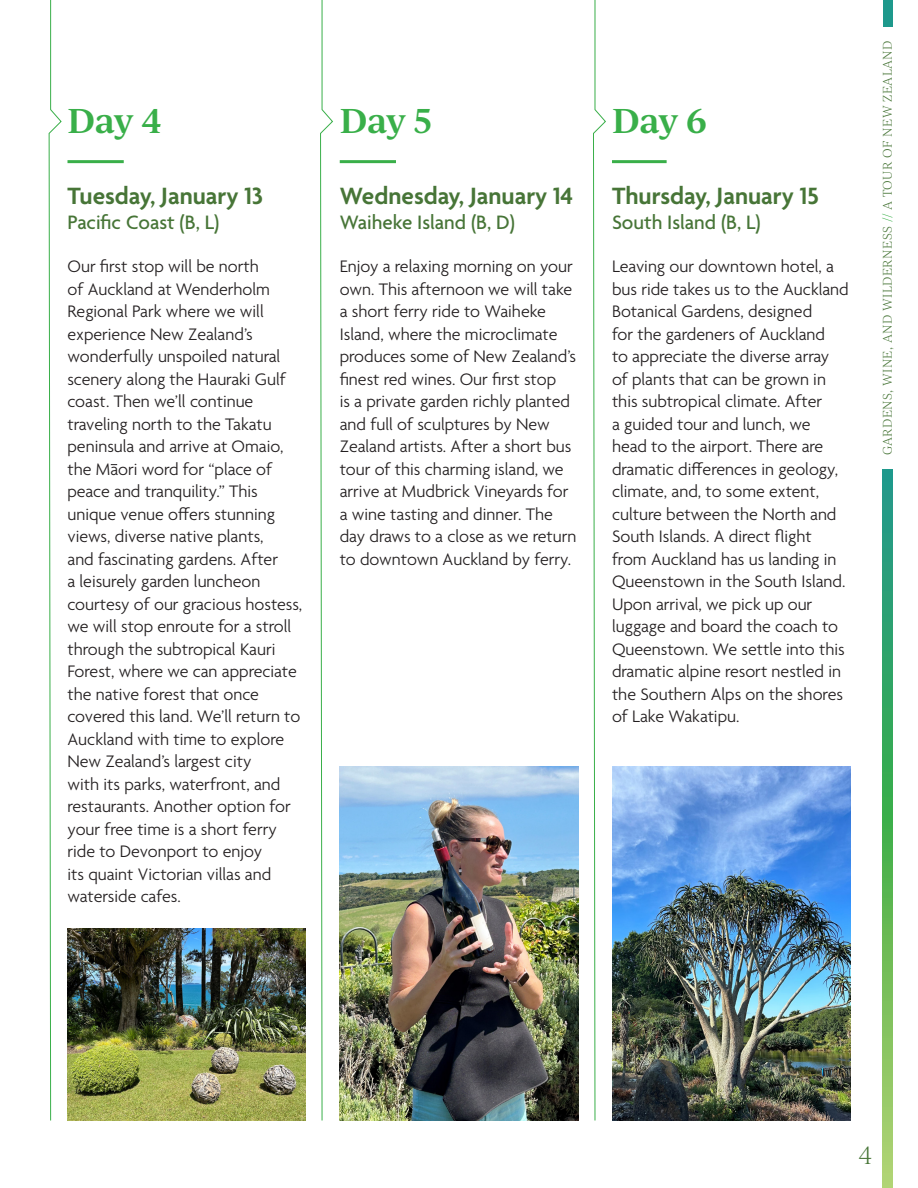
<style>
.page{position:relative;width:918px;height:1188px;background:#fff}
.page>*{position:absolute;margin:0;border:0;box-sizing:border-box;transform-origin:0 0}
.t1{font:600 33px "Ivy Journal";letter-spacing:-.02em;color:#39af49}
.t2{font:600 25.5px "Agenda";color:#477537}
.t3{font:300 24px "Ivy Journal";color:#477537}
.t4{font:500 21px "Agenda";color:#477537}
.t5{font:300 18px/22.5px "Agenda";color:#231f20}
.t6{font:300 12px "Ivy Journal";letter-spacing:.04em;color:#477537}
.s1{color:#39af49}
</style>
<div class="page">
<div style="left:883px;top:0;width:9px;height:27px;background:#1e998c"></div>
<hr style="left:612px;top:160px;width:55px;height:3px;background:#39af49">
<hr style="left:340px;top:160px;width:56px;height:3px;background:#39af49">
<hr style="left:68px;top:160px;width:56px;height:3px;background:#39af49">
<svg style="left:883px;top:470px;width:9px;height:718px"></svg>
<svg style="left:48px;top:0;width:14px;height:1121px"></svg>
<svg style="left:593px;top:0;width:13px;height:1121px"></svg>
<img style="left:340px;top:767px;width:238px;height:353px">
<img style="left:68px;top:929px;width:238px;height:191px">
<img style="left:612px;top:767px;width:238px;height:353px">
<svg style="left:320px;top:0;width:13px;height:1121px"></svg>
<p class="t1" style="left:68px;top:97px;width:96px">Day 4</p>
<p class="t2" style="left:68px;top:182px;width:197px">Tuesday, January 13</p>
<p class="t4" style="left:68px;top:211px;width:153px">Pacific Coast (B, L)</p>
<p class="t5" style="left:68px;top:256px;width:236px">Our first stop will be north<br>of Auckland at Wenderholm<br>Regional Park where we will experience New Zealand’s wonderfully unspoiled natural scenery along the Hauraki Gulf coast. Then we’ll continue traveling north to the Takatu peninsula and arrive at Omaio, the Maori word for “place of peace and tranquility.” This unique venue offers stunning views, diverse native plants,<br>and fascinating gardens. After<br>a leisurely garden luncheon courtesy of our gracious hostess, we will stop enroute for a stroll through the subtropical Kauri<br>Forest, where we can appreciate the native forest that once covered this land. We’ll return to<br>Auckland with time to explore<br>New Zealand’s largest city<br>with its parks, waterfront, and restaurants. Another option for your free time is a short ferry ride to Devonport to enjoy<br>its quaint Victorian villas and waterside cafes.</p>
<p class="t1" style="left:340px;top:97px;width:95px">Day 5</p>
<p class="t2" style="left:340px;top:182px;width:235px">Wednesday, January 14</p>
<p class="t4" style="left:340px;top:211px;width:177px">Waiheke Island (B, D)</p>
<p class="t5" style="left:340px;top:256px;width:238px">Enjoy a relaxing morning on your own. This afternoon we will take a short ferry ride to Waiheke<br>Island, where the microclimate produces some of New Zealand’s finest red wines. Our first stop<br>is a private garden richly planted and full of sculptures by New<br>Zealand artists. After a short bus tour of this charming island, we arrive at Mudbrick Vineyards for a wine tasting and dinner. The day draws to a close as we return to downtown Auckland by ferry.</p>
<p class="t1" style="left:612px;top:97px;width:97px">Day 6</p>
<p class="t2" style="left:612px;top:182px;width:209px">Thursday, January 15</p>
<p class="t4" style="left:612px;top:211px;width:150px">South Island (B, L)</p>
<p class="t5" style="left:612px;top:256px;width:238px">Leaving our downtown hotel, a bus ride takes us to the Auckland<br>Botanical Gardens, designed<br>for the gardeners of Auckland<br>to appreciate the diverse array of plants that can be grown in this subtropical climate. After<br>a guided tour and lunch, we head to the airport. There are dramatic differences in geology, climate, and, to some extent, culture between the North and<br>South Islands. A direct flight from Auckland has us landing in<br>Queenstown in the South Island.<br>Upon arrival, we pick up our luggage and board the coach to<br>Queenstown. We settle into this dramatic alpine resort nestled in the Southern Alps on the shores of Lake Wakatipu.</p>
<p class="t6" style="left:879px;top:455px;width:416px;rotate:-90deg">GARDENS, WINE, AND WILDERNESS <span class="s1">//</span> A TOUR OF NEW ZEALAND</p>
<p class="t3" style="left:859px;top:1139px;width:16px">4</p>
</div>
